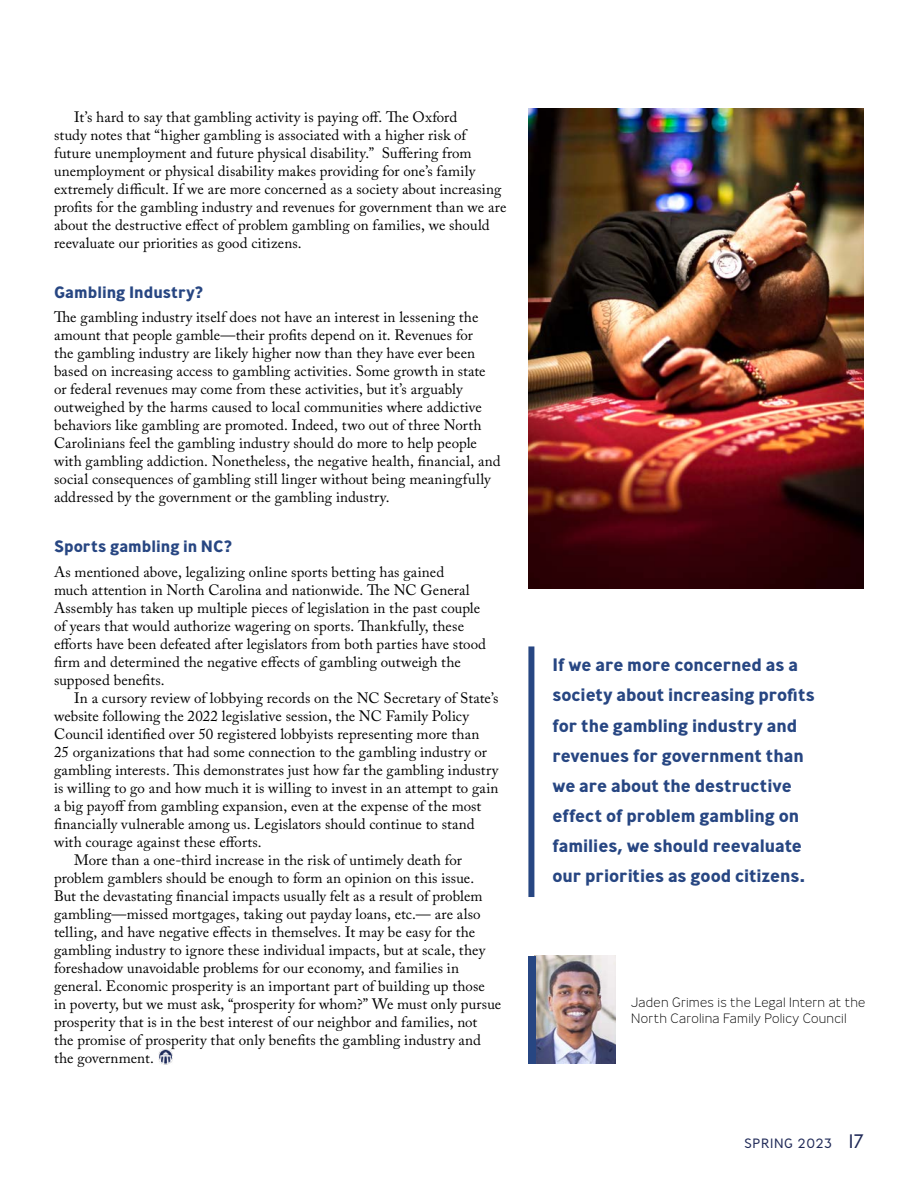
<style>
.page{position:relative;width:918px;height:1188px;background:#fff}
.page>*{position:absolute;margin:0;border:0;box-sizing:border-box;transform-origin:0 0}
.t1{font:700 18px/30px "Ministry";letter-spacing:-.005em;color:#274682}
.t2{font:700 16.5px "Ministry";color:#274682}
.t3{font:15px/18px "Adobe Caslon Pro";letter-spacing:.005em;color:#000}
.t4{font:200 13.5px/16.2px "Ministry";letter-spacing:.01em;color:#000}
.t5{font:300 13.5px "Ministry";letter-spacing:.05em;color:#1f2957}
.s1{font-size:19.5px}
</style>
<div class="page">
<img style="left:158px;top:1049px;width:15px;height:16px">
<div style="left:528px;top:646px;width:6px;height:251px;background:#274682"></div>
<img style="left:536px;top:956px;width:79px;height:108px">
<div style="left:528px;top:956px;width:8px;height:108px;background:#274682"></div>
<img style="left:528px;top:108px;width:336px;height:480px">
<p class="t3" style="left:54px;top:108px;width:454px;text-indent:20px">It’s hard to say that gambling activity is paying off. The Oxford<br>study notes that “higher gambling is associated with a higher risk of future unemployment and future physical disability.” Suffering from unemployment or physical disability makes providing for one’s family extremely difficult. If we are more concerned as a society about increasing profits for the gambling industry and revenues for government than we are about the destructive effect of problem gambling on families, we should reevaluate our priorities as good citizens.</p>
<p class="t2" style="left:54px;top:281px;width:150px">Gambling Industry?</p>
<p class="t3" style="left:54px;top:308px;width:448px">The gambling industry itself does not have an interest in lessening the amount that people gamble—their profits depend on it. Revenues for<br>the gambling industry are likely higher now than they have ever been based on increasing access to gambling activities. Some growth in state or federal revenues may come from these activities, but it’s arguably outweighed by the harms caused to local communities where addictive behaviors like gambling are promoted. Indeed, two out of three North Carolinians feel the gambling industry should do more to help people with gambling addiction. Nonetheless, the negative health, financial, and social consequences of gambling still linger without being meaningfully addressed by the government or the gambling industry.</p>
<p class="t2" style="left:54px;top:535px;width:180px">Sports gambling in NC?</p>
<p class="t3" style="left:54px;top:562px;width:434px">As mentioned above, legalizing online sports betting has gained<br>much attention in North Carolina and nationwide. The NC General Assembly has taken up multiple pieces of legislation in the past couple of years that would authorize wagering on sports. Thankfully, these efforts have been defeated after legislators from both parties have stood firm and determined the negative effects of gambling outweigh the supposed benefits.</p>
<p class="t3" style="left:74px;top:688px;width:426px">In a cursory review of lobbying records on the NC Secretary of State’s</p>
<p class="t3" style="left:54px;top:706px;width:417px">website following the 2022 legislative session, the NC Family Policy</p>
<p class="t3" style="left:54px;top:724px;width:427px">Council identified over 50 registered lobbyists representing more than</p>
<p class="t3" style="left:54px;top:742px;width:434px">25 organizations that had some connection to the gambling industry or</p>
<p class="t3" style="left:54px;top:760px;width:446px">gambling interests. This demonstrates just how far the gambling industry</p>
<p class="t3" style="left:54px;top:778px;width:446px">is willing to go and how much it is willing to invest in an attempt to gain</p>
<p class="t3" style="left:54px;top:796px;width:429px">a big payoff from gambling expansion, even at the expense of the most</p>
<p class="t3" style="left:54px;top:814px;width:422px">financially vulnerable among us. Legislators should continue to stand</p>
<p class="t3" style="left:54px;top:832px;width:209px">with courage against these efforts.</p>
<p class="t3" style="left:74px;top:850px;width:389px">More than a one-third increase in the risk of untimely death for</p>
<p class="t3" style="left:54px;top:868px;width:422px">problem gamblers should be enough to form an opinion on this issue.</p>
<p class="t3" style="left:54px;top:886px;width:430px">But the devastating financial impacts usually felt as a result of problem</p>
<p class="t3" style="left:54px;top:904px;width:428px">gambling—missed mortgages, taking out payday loans, etc.— are also</p>
<p class="t3" style="left:54px;top:922px;width:423px">telling, and have negative effects in themselves. It may be easy for the</p>
<p class="t3" style="left:54px;top:940px;width:433px">gambling industry to ignore these individual impacts, but at scale, they</p>
<p class="t3" style="left:54px;top:958px;width:407px">foreshadow unavoidable problems for our economy, and families in</p>
<p class="t3" style="left:54px;top:976px;width:433px">general. Economic prosperity is an important part of building up those</p>
<p class="t3" style="left:54px;top:994px;width:449px">in poverty, but we must ask, “prosperity for whom?” We must only pursue</p>
<p class="t3" style="left:54px;top:1012px;width:425px">prosperity that is in the best interest of our neighbor and families, not</p>
<p class="t3" style="left:54px;top:1030px;width:429px">the promise of prosperity that only benefits the gambling industry and</p>
<p class="t3" style="left:54px;top:1048px;width:101px">the government.</p>
<p class="t1" style="left:552px;top:650px;width:264px">If we are more concerned as a society about increasing profits for the gambling industry and revenues for government than we are about the destructive effect of problem gambling on families, we should reevaluate our priorities as good citizens.</p>
<p class="t4" style="left:631px;top:994px;width:236px">Jaden Grimes is the Legal Intern at the<br>North Carolina Family Policy Council</p>
<p class="t5" style="left:744px;top:1134px;width:121px">SPRING 2023 <span class="s1">17</span></p>
</div>
